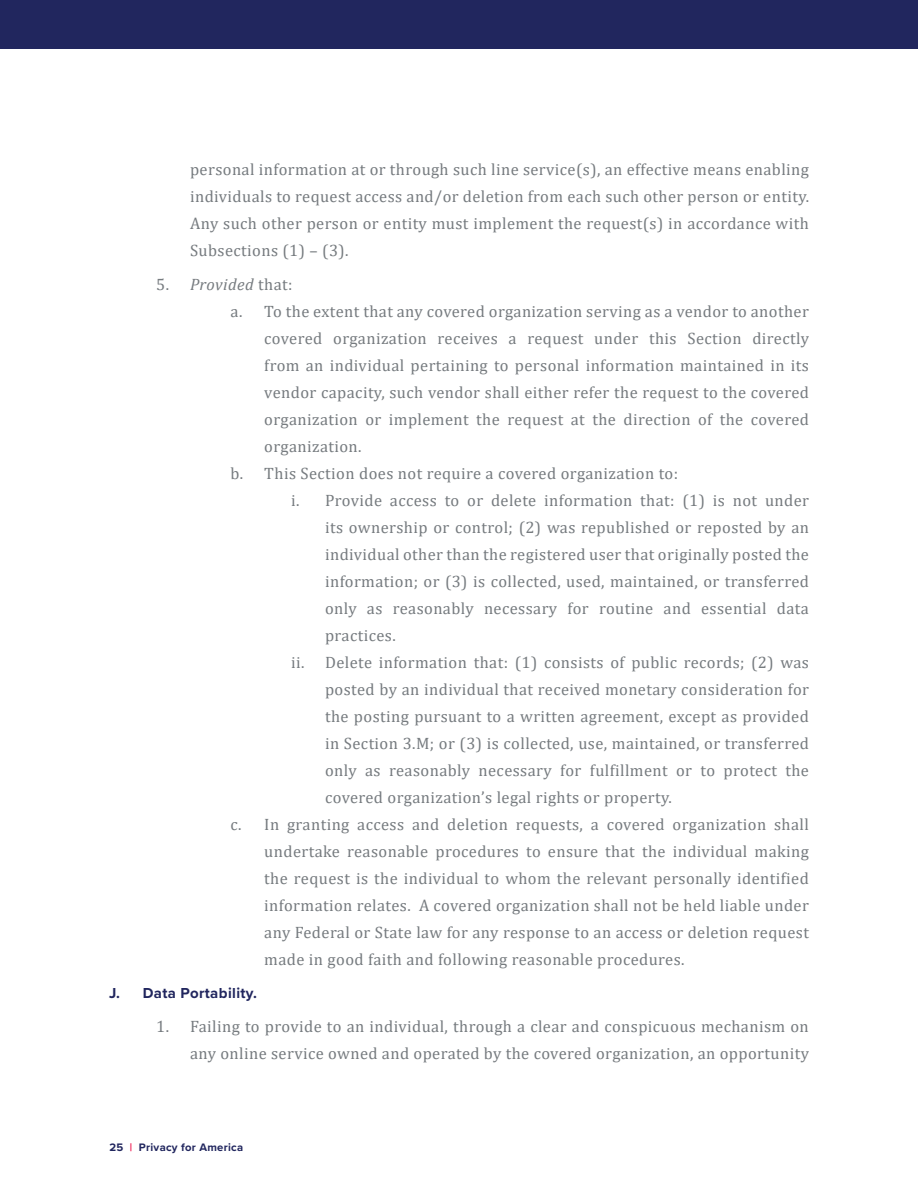
<style>
.page{position:relative;width:918px;height:1188px;background:#fff}
.page>*{position:absolute;margin:0;border:0;box-sizing:border-box;transform-origin:0 0}
.t1{font:16.5px/27px "Cambria";letter-spacing:.025em;color:#767b7f;text-align:justify}
.t2{font:italic 16.5px "Cambria";letter-spacing:.025em;color:#767b7f}
.t3{font:700 15px "Proxima Nova";letter-spacing:.025em;color:#21265e}
.t4{font:700 11.25px "Proxima Nova";letter-spacing:.025em;color:#21265e}
.s1{font-style:normal}
.s2{color:#ee1d52}
</style>
<div class="page">
<div style="left:0;top:0;width:918px;height:49px;background:#21265e"></div>
<p class="t1" style="left:190px;top:156px;width:621px">personal information at or through such line service(s), an effective means enabling individuals to request access and/or deletion from each such other person or entity.<br>Any such other person or entity must implement the request(s) in accordance with Subsections (1) – (3).</p>
<p class="t2" style="left:156px;top:272px;width:138px"><span class="s1">5.</span> Provided <span class="s1">that:</span></p>
<p class="t1" style="left:264px;top:297px;width:546px;text-indent:-34px">a. To the extent that any covered organization serving as a vendor to another covered organization receives a request under this Section directly from an individual pertaining to personal information maintained in its vendor capacity, such vendor shall either refer the request to the covered organization or implement the request at the direction of the covered organization.</p>
<p class="t1" style="left:231px;top:459px;width:449px">b. This Section does not require a covered organization to:</p>
<p class="t1" style="left:325px;top:486px;width:485px;text-indent:-34px">i. Provide access to or delete information that: (1) is not under its ownership or control; (2) was republished or reposted by an individual other than the registered user that originally posted the information; or (3) is collected, used, maintained, or transferred only as reasonably necessary for routine and essential data practices.</p>
<p class="t1" style="left:325px;top:648px;width:485px;text-indent:-34px">ii. Delete information that: (1) consists of public records; (2) was posted by an individual that received monetary consideration for the posting pursuant to a written agreement, except as provided in Section 3.M; or (3) is collected, use, maintained, or transferred only as reasonably necessary for fulfillment or to protect the covered organization’s legal rights or property.</p>
<p class="t1" style="left:264px;top:810px;width:546px;text-indent:-34px">c. In granting access and deletion requests, a covered organization shall undertake reasonable procedures to ensure that the individual making the request is the individual to whom the relevant personally identified information relates. A covered organization shall not be held liable under any Federal or State law for any response to an access or deletion request made in good faith and following reasonable procedures.</p>
<p class="t3" style="left:109px;top:982px;width:150px">J. Data Portability.</p>
<p class="t1" style="left:156px;top:1013px;width:654px;text-align:right">1. Failing to provide to an individual, through a clear and conspicuous mechanism on any online service owned and operated by the covered organization, an opportunity</p>
<p class="t4" style="left:109px;top:1138px;width:135px">25 <span class="s2">|</span> Privacy for America</p>
</div>
